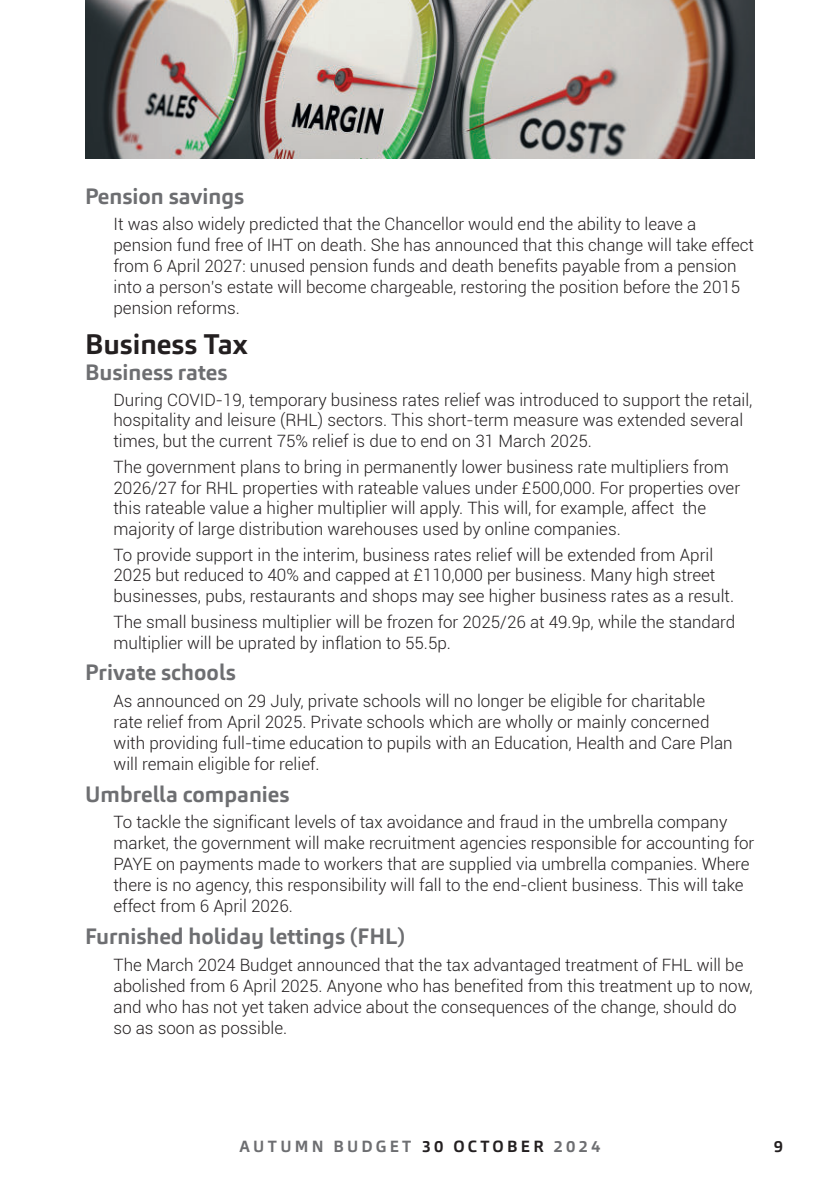
<style>
.page{position:relative;width:840px;height:1191px;background:#fff}
.page>*{position:absolute;margin:0;border:0;box-sizing:border-box;transform-origin:0 0}
.t1{font:700 28px "Carnac";color:#231f20}
.t2{font:700 22px "Carnac";color:#6d6e71}
.t3{font:300 17px/21px "Roboto";color:#231f20}
.t4{font:700 16px "Carnac";letter-spacing:.2em;color:#6d6e71}
.t5{font:700 16px "Carnac";color:#231f20}
.s1{color:#231f20}
</style>
<div class="page">
<img style="left:85px;top:0;width:669px;height:159px">
<p class="t2" style="left:85px;top:186px;width:160px">Pension savings</p>
<p class="t3" style="left:113px;top:215px;width:641px">It was also widely predicted that the Chancellor would end the ability to leave a pension fund free of IHT on death. She has announced that this change will take effect from 6 April 2027: unused pension funds and death benefits payable from a pension into a person’s estate will become chargeable, restoring the position before the 2015 pension reforms.</p>
<h1 class="t1" style="left:85px;top:332px;width:164px">Business Tax</h1>
<p class="t2" style="left:85px;top:362px;width:144px">Business rates</p>
<p class="t3" style="left:113px;top:391px;width:640px">During COVID-19, temporary business rates relief was introduced to support the retail, hospitality and leisure (RHL) sectors. This short-term measure was extended several times, but the current 75% relief is due to end on 31 March 2025.</p>
<p class="t3" style="left:113px;top:458px;width:627px">The government plans to bring in permanently lower business rate multipliers from 2026/27 for RHL properties with rateable values under £500,000. For properties over this rateable value a higher multiplier will apply. This will, for example, affect the majority of large distribution warehouses used by online companies.</p>
<p class="t3" style="left:113px;top:545px;width:621px">To provide support in the interim, business rates relief will be extended from April<br>2025 but reduced to 40% and capped at £110,000 per business. Many high street businesses, pubs, restaurants and shops may see higher business rates as a result.</p>
<p class="t3" style="left:113px;top:613px;width:623px">The small business multiplier will be frozen for 2025/26 at 49.9p, while the standard multiplier will be uprated by inflation to 55.5p.</p>
<p class="t2" style="left:85px;top:663px;width:152px">Private schools</p>
<p class="t3" style="left:113px;top:691px;width:620px">As announced on 29 July, private schools will no longer be eligible for charitable rate relief from April 2025. Private schools which are wholly or mainly concerned with providing full-time education to pupils with an Education, Health and Care Plan will remain eligible for relief.</p>
<p class="t2" style="left:85px;top:784px;width:206px">Umbrella companies</p>
<p class="t3" style="left:113px;top:813px;width:642px">To tackle the significant levels of tax avoidance and fraud in the umbrella company market, the government will make recruitment agencies responsible for accounting for PAYE on payments made to workers that are supplied via umbrella companies. Where there is no agency, this responsibility will fall to the end-client business. This will take effect from 6 April 2026.</p>
<p class="t2" style="left:85px;top:927px;width:321px">Furnished holiday lettings (FHL)</p>
<p class="t3" style="left:113px;top:955px;width:640px">The March 2024 Budget announced that the tax advantaged treatment of FHL will be abolished from 6 April 2025. Anyone who has benefited from this treatment up to now, and who has not yet taken advice about the consequences of the change, should do so as soon as possible.</p>
<p class="t4" style="left:239px;top:1137px;width:362px">AUTUMN BUDGET <span class="s1">30 OCTOBER</span> 2024</p>
<p class="t5" style="left:773px;top:1139px;width:11px">9</p>
</div>
